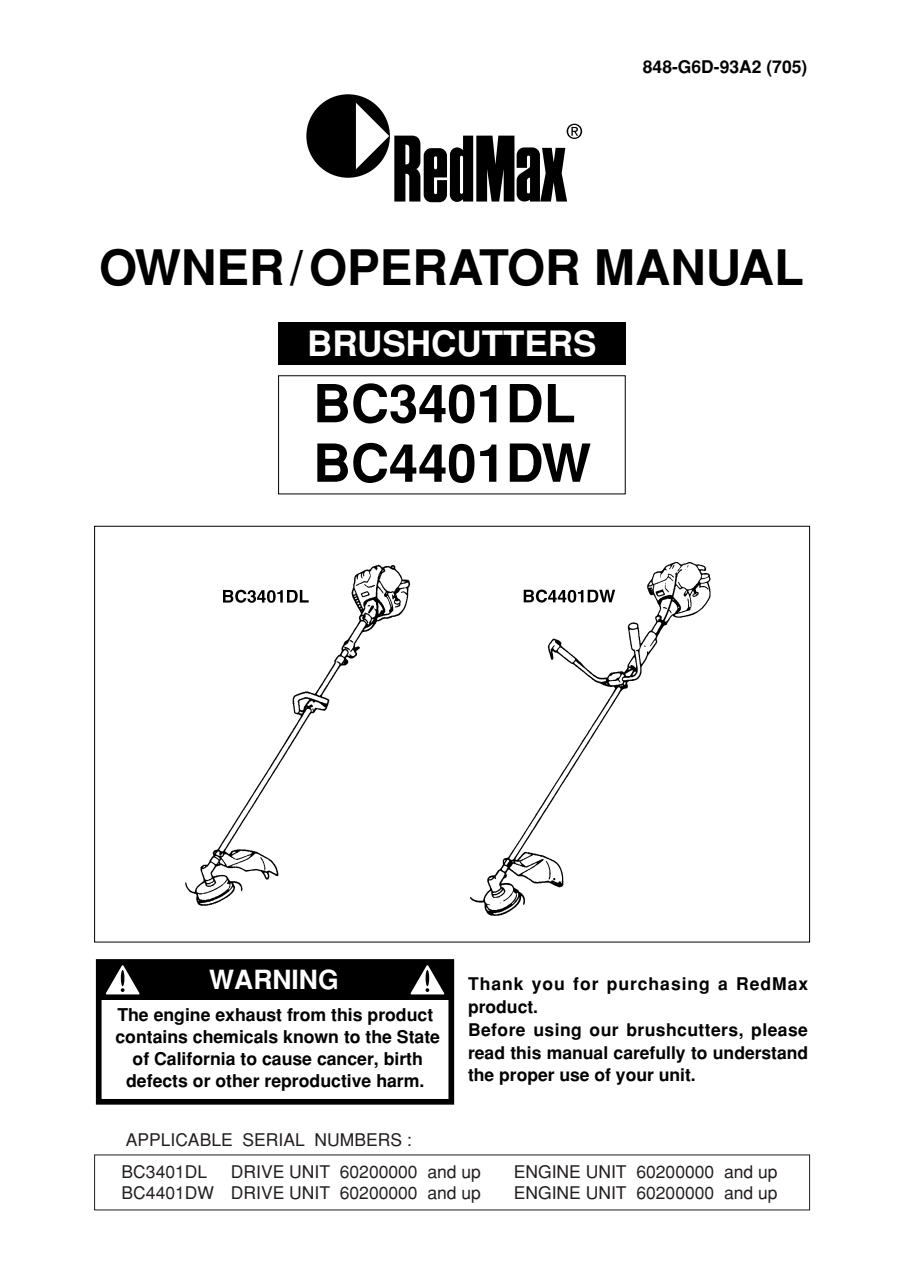
<style>
.page{position:relative;width:902px;height:1274px;background:#fff}
.page>*{position:absolute;margin:0;border:0;box-sizing:border-box;transform-origin:0 0}
.t1{font:700 52.5px/59.5px "Helvetica";color:#000}
.t2{font:700 49px "Helvetica";color:#000}
.t3{font:700 35px "Helvetica";color:#fff}
.t4{font:700 26.43px "Helvetica";color:#fff}
.t5{font:700 17.68px/22.1px "Helvetica";color:#000;text-align:center}
.t6{font:700 17.5px/22.8px "Helvetica";color:#000}
.t7{font:17.5px "Helvetica";color:#231f20}
</style>
<div class="page">
<div style="left:96px;top:959px;width:358px;height:146px;border:6px solid #000"></div>
<div style="left:99px;top:962px;width:352px;height:37px;background:#000"></div>
<svg style="left:106px;top:965px;width:34px;height:30px"></svg>
<svg style="left:410px;top:965px;width:34px;height:30px"></svg>
<img style="left:185px;top:562px;width:526px;height:354px">
<div style="left:278px;top:322px;width:347px;height:43px;background:#000"></div>
<div style="left:306px;top:94px;width:84px;height:84px;background:#000;border-radius:50%"></div>
<svg style="left:356px;top:103px;width:226px;height:99px"></svg>
<p class="t6" style="left:642px;top:57px;width:166px">848-G6D-93A2 (705)</p>
<h2 class="t2" style="left:99px;top:250px;width:706px">OWNER/OPERATOR MANUAL</h2>
<h3 class="t3" style="left:307px;top:331px;width:290px">BRUSHCUTTERS</h3>
<h1 class="t1" style="left:313px;top:379px;width:279px">BC3401DL<br>BC4401DW</h1>
<h3 class="t4" style="left:209px;top:970px;width:131px">WARNING</h3>
<p class="t5" style="left:115px;top:1006px;width:326px">The engine exhaust from this product contains chemicals known to the State of California to cause cancer, birth defects or other reproductive harm.</p>
<p class="t7" style="left:126px;top:1134px;width:287px">APPLICABLE SERIAL NUMBERS :</p>
<p class="t6" style="left:468px;top:974px;width:341px">Thank you for purchasing a RedMax product.<br>Before using our brushcutters, please read this manual carefully to understand the proper use of your unit.</p>
<p class="t7" style="left:122px;top:1165px;width:87px">BC3401DL</p>
<p class="t7" style="left:231px;top:1165px;width:251px">DRIVE UNIT 60200000 and up</p>
<p class="t7" style="left:513px;top:1165px;width:265px">ENGINE UNIT 60200000 and up</p>
<p class="t7" style="left:122px;top:1186px;width:361px">BC4401DW DRIVE UNIT 60200000 and up</p>
<p class="t7" style="left:513px;top:1186px;width:265px">ENGINE UNIT 60200000 and up</p>
</div>
